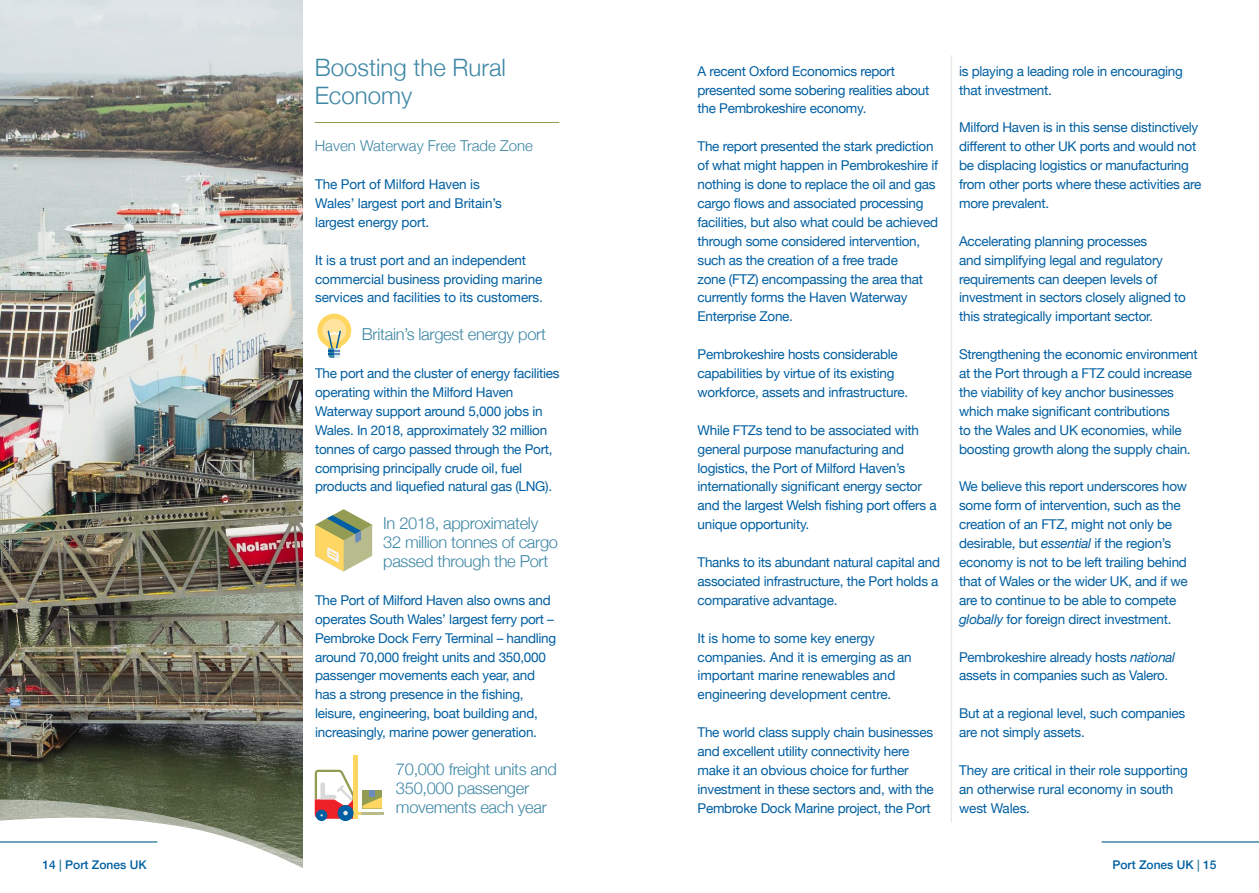
<style>
.page{position:relative;width:1259px;height:893px;background:#fff}
.page>*{position:absolute;margin:0;border:0;box-sizing:border-box;transform-origin:0 0}
.t1{font:300 24px/28.3px "Helvetica Neue";color:#3e87a5}
.t2{font:300 16.5px/18.9px "Helvetica Neue";letter-spacing:-.02em;color:#3e87a5}
.t3{font:300 15px "Helvetica Neue";color:#3e87a5}
.t4{font:13.5px/18.9px "Helvetica Neue";letter-spacing:-.02em;color:#005fa2}
.t5{font:500 12px "Helvetica Neue";color:#005fa2}
.s1{color:#3e87a5}
.s2{font-style:italic}
</style>
<div class="page">
<hr style="left:1101px;top:841px;width:158px;height:2px;background:#3e87a5">
<hr style="left:950px;top:55px;width:2px;height:767px;background:#e6ebef">
<hr style="left:315px;top:122px;width:244px;height:1px;background:#929c52">
<svg style="left:317px;top:313px;width:34px;height:45px"></svg>
<svg style="left:315px;top:509px;width:57px;height:62px"></svg>
<img style="left:0;top:0;width:302px;height:642px">
<img style="left:0;top:642px;width:384px;height:171px">
<svg style="left:0;top:813px;width:1180px;height:55px"></svg>
<hr style="left:0;top:841px;width:157px;height:2px;background:#3e87a5">
<p class="t5" style="left:43px;top:855px;width:106px">14 <span class="s1">|</span> Port Zones UK</p>
<h1 class="t1" style="left:315px;top:51px;width:193px">Boosting the Rural<br>Economy</h1>
<p class="t3" style="left:315px;top:134px;width:220px">Haven Waterway Free Trade Zone</p>
<p class="t4" style="left:315px;top:176px;width:188px">The Port of Milford Haven is<br>Wales’ largest port and Britain’s largest energy port.</p>
<p class="t4" style="left:315px;top:251px;width:229px">It is a trust port and an independent commercial business providing marine services and facilities to its customers.</p>
<p class="t2" style="left:362px;top:324px;width:185px">Britain’s largest energy port</p>
<p class="t4" style="left:315px;top:365px;width:246px">The port and the cluster of energy facilities operating within the Milford Haven Waterway support around 5,000 jobs in Wales. In 2018, approximately 32 million tonnes of cargo passed through the Port, comprising principally crude oil, fuel products and liquefied natural gas (LNG).</p>
<p class="t2" style="left:383px;top:513px;width:176px">In 2018, approximately<br>32 million tonnes of cargo passed through the Port</p>
<p class="t4" style="left:315px;top:591px;width:243px">The Port of Milford Haven also owns and operates South Wales’ largest ferry port – Pembroke Dock Ferry Terminal – handling around 70,000 freight units and 350,000 passenger movements each year, and has a strong presence in the fishing, leisure, engineering, boat building and, increasingly, marine power generation.</p>
<p class="t2" style="left:396px;top:758px;width:162px">70,000 freight units and<br>350,000 passenger movements each year</p>
<p class="t4" style="left:697px;top:62px;width:233px">A recent Oxford Economics report presented some sobering realities about the Pembrokeshire economy.</p>
<p class="t4" style="left:697px;top:138px;width:242px">The report presented the stark prediction of what might happen in Pembrokeshire if nothing is done to replace the oil and gas cargo flows and associated processing facilities, but also what could be achieved through some considered intervention, such as the creation of a free trade<br>zone (FTZ) encompassing the area that currently forms the Haven Waterway Enterprise Zone.</p>
<p class="t4" style="left:697px;top:346px;width:212px">Pembrokeshire hosts considerable capabilities by virtue of its existing workforce, assets and infrastructure.</p>
<p class="t4" style="left:697px;top:421px;width:241px">While FTZs tend to be associated with general purpose manufacturing and logistics, the Port of Milford Haven’s internationally significant energy sector and the largest Welsh fishing port offers a unique opportunity.</p>
<p class="t4" style="left:697px;top:554px;width:244px;text-align:justify">Thanks to its abundant natural capital and associated infrastructure, the Port holds a comparative advantage.</p>
<p class="t4" style="left:697px;top:629px;width:216px">It is home to some key energy companies. And it is emerging as an important marine renewables and engineering development centre.</p>
<p class="t4" style="left:697px;top:724px;width:238px">The world class supply chain businesses and excellent utility connectivity here make it an obvious choice for further investment in these sectors and, with the Pembroke Dock Marine project, the Port</p>
<p class="t4" style="left:959px;top:62px;width:225px">is playing a leading role in encouraging that investment.</p>
<p class="t4" style="left:959px;top:119px;width:244px">Milford Haven is in this sense distinctively different to other UK ports and would not be displacing logistics or manufacturing from other ports where these activities are more prevalent.</p>
<p class="t4" style="left:959px;top:232px;width:228px">Accelerating planning processes<br>and simplifying legal and regulatory requirements can deepen levels of investment in sectors closely aligned to this strategically important sector.</p>
<p class="t4" style="left:959px;top:346px;width:240px">Strengthening the economic environment at the Port through a FTZ could increase the viability of key anchor businesses which make significant contributions<br>to the Wales and UK economies, while boosting growth along the supply chain.</p>
<p class="t4" style="left:959px;top:478px;width:230px">We believe this report underscores how some form of intervention, such as the creation of an FTZ, might not only be desirable, but <span class="s2">essential</span> if the region’s economy is not to be left trailing behind that of Wales or the wider UK, and if we are to continue to be able to compete <span class="s2">globally</span> for foreign direct investment.</p>
<p class="t4" style="left:959px;top:648px;width:218px">Pembrokeshire already hosts <span class="s2">national </span>assets in companies such as Valero.</p>
<p class="t4" style="left:959px;top:705px;width:228px">But at a regional level, such companies are not simply assets.</p>
<p class="t4" style="left:959px;top:761px;width:230px">They are critical in their role supporting an otherwise rural economy in south west Wales.</p>
<p class="t5" style="left:1112px;top:855px;width:106px">Port Zones UK <span class="s1">|</span> 15</p>
</div>
